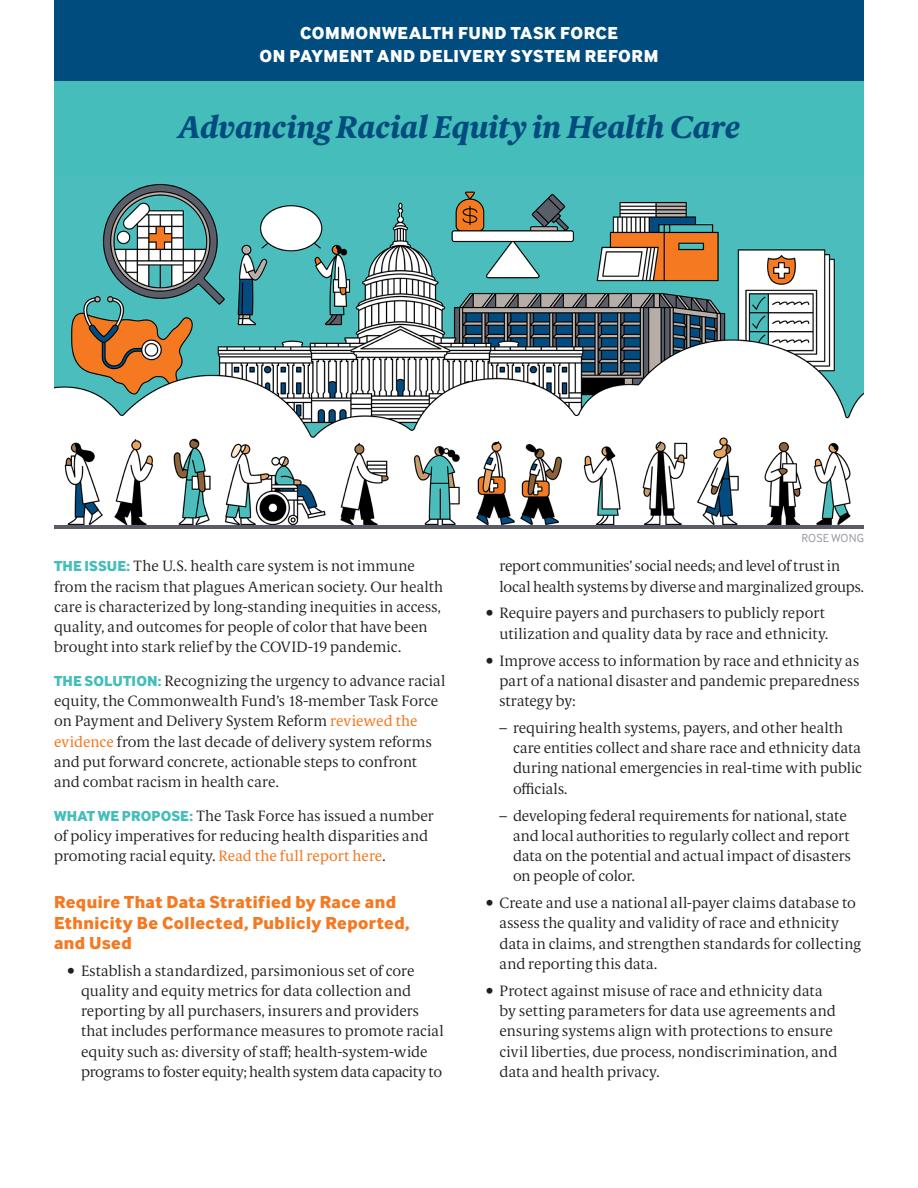
<style>
.page{position:relative;width:918px;height:1188px;background:#fff}
.page>*{position:absolute;margin:0;border:0;box-sizing:border-box;transform-origin:0 0}
.Imperatives{font:italic 800 31.5px "Berlingske Serif Text";letter-spacing:.005em;color:#014c7e}
.Heads_-_1st_Subhead{font:18px/20.2px "Inter Face X Bold";letter-spacing:.025em;color:#f47921}
.Heads_-_All_Caps{font:18px/22.5px "Inter Face X Bold";letter-spacing:.03em;color:#fff;text-align:center}
.Body_Copy_-_No_Inden{font:300 15px/20.2px "Berlingske Serif Text";letter-spacing:.005em;color:#231f20}
.Body_Copy_-_No_Inden-2{font:12px "Inter Face";letter-spacing:.015em;color:#9d9da3}
.s1{font-family:"Inter Face X Bold";font-weight:400;color:#44bdbb}
.s2{font-weight:400;color:#f47921}
</style>
<div class="page">
<div style="left:54px;top:0;width:810px;height:268px;background:#44bdbb"></div>
<hr style="left:54px;top:525px;width:810px;height:4px;background:#5a5d67">
<img style="left:54px;top:183px;width:810px;height:342px">
<div style="left:54px;top:0;width:810px;height:81px;background:#014c7e"></div>
<p class="Heads_-_All_Caps" style="left:260px;top:21px;width:400px">COMMONWEALTH FUND TASK FORCE<br>ON PAYMENT AND DELIVERY SYSTEM REFORM</p>
<p class="Imperatives" style="left:178px;top:104px;width:564px">Advancing Racial Equity in Health Care</p>
<p class="Body_Copy_-_No_Inden-2" style="left:801px;top:531px;width:64px">ROSE WONG</p>
<p class="Body_Copy_-_No_Inden" style="left:54px;top:556px;width:391px"><span class="s1">THE ISSUE:</span> The U.S. health care system is not immune from the racism that plagues American society. Our health care is characterized by long-standing inequities in access, quality, and outcomes for people of color that have been brought into stark relief by the COVID-19 pandemic.</p>
<p class="Body_Copy_-_No_Inden" style="left:54px;top:670px;width:393px"><span class="s1">THE SOLUTION:</span> Recognizing the urgency to advance racial equity, the Commonwealth Fund’s 18-member Task Force on Payment and Delivery System Reform <span class="s2">reviewed the evidence</span> from the last decade of delivery system reforms and put forward concrete, actionable steps to confront and combat racism in health care.</p>
<p class="Body_Copy_-_No_Inden" style="left:54px;top:805px;width:381px"><span class="s1">WHAT WE PROPOSE:</span> The Task Force has issued a number of policy imperatives for reducing health disparities and promoting racial equity. <span class="s2">Read the full report here</span>.</p>
<p class="Heads_-_1st_Subhead" style="left:54px;top:892px;width:357px">Require That Data Stratified by Race and<br>Ethnicity Be Collected, Publicly Reported, and Used</p>
<p class="Body_Copy_-_No_Inden" style="left:81px;top:960px;width:364px;text-indent:-14px">• Establish a standardized, parsimonious set of core quality and equity metrics for data collection and reporting by all purchasers, insurers and providers that includes performance measures to promote racial equity such as: diversity of staff; health-system-wide programs to foster equity; health system data capacity to</p>
<p class="Body_Copy_-_No_Inden" style="left:500px;top:556px;width:366px">report communities’ social needs; and level of trust in local health systems by diverse and marginalized groups.</p>
<p class="Body_Copy_-_No_Inden" style="left:486px;top:603px;width:344px;text-align:right">• Require payers and purchasers to publicly report utilization and quality data by race and ethnicity.</p>
<p class="Body_Copy_-_No_Inden" style="left:500px;top:650px;width:362px;text-align:justify;text-indent:-14px">• Improve access to information by race and ethnicity as part of a national disaster and pandemic preparedness strategy by:</p>
<p class="Body_Copy_-_No_Inden" style="left:513px;top:717px;width:351px;text-indent:-14px">– requiring health systems, payers, and other health care entities collect and share race and ethnicity data during national emergencies in real-time with public officials.</p>
<p class="Body_Copy_-_No_Inden" style="left:513px;top:805px;width:339px;text-indent:-14px">– developing federal requirements for national, state and local authorities to regularly collect and report data on the potential and actual impact of disasters on people of color.</p>
<p class="Body_Copy_-_No_Inden" style="left:500px;top:893px;width:363px;text-indent:-14px">• Create and use a national all-payer claims database to assess the quality and validity of race and ethnicity data in claims, and strengthen standards for collecting and reporting this data.</p>
<p class="Body_Copy_-_No_Inden" style="left:500px;top:980px;width:339px;text-indent:-14px">• Protect against misuse of race and ethnicity data by setting parameters for data use agreements and ensuring systems align with protections to ensure civil liberties, due process, nondiscrimination, and data and health privacy.</p>
</div>
